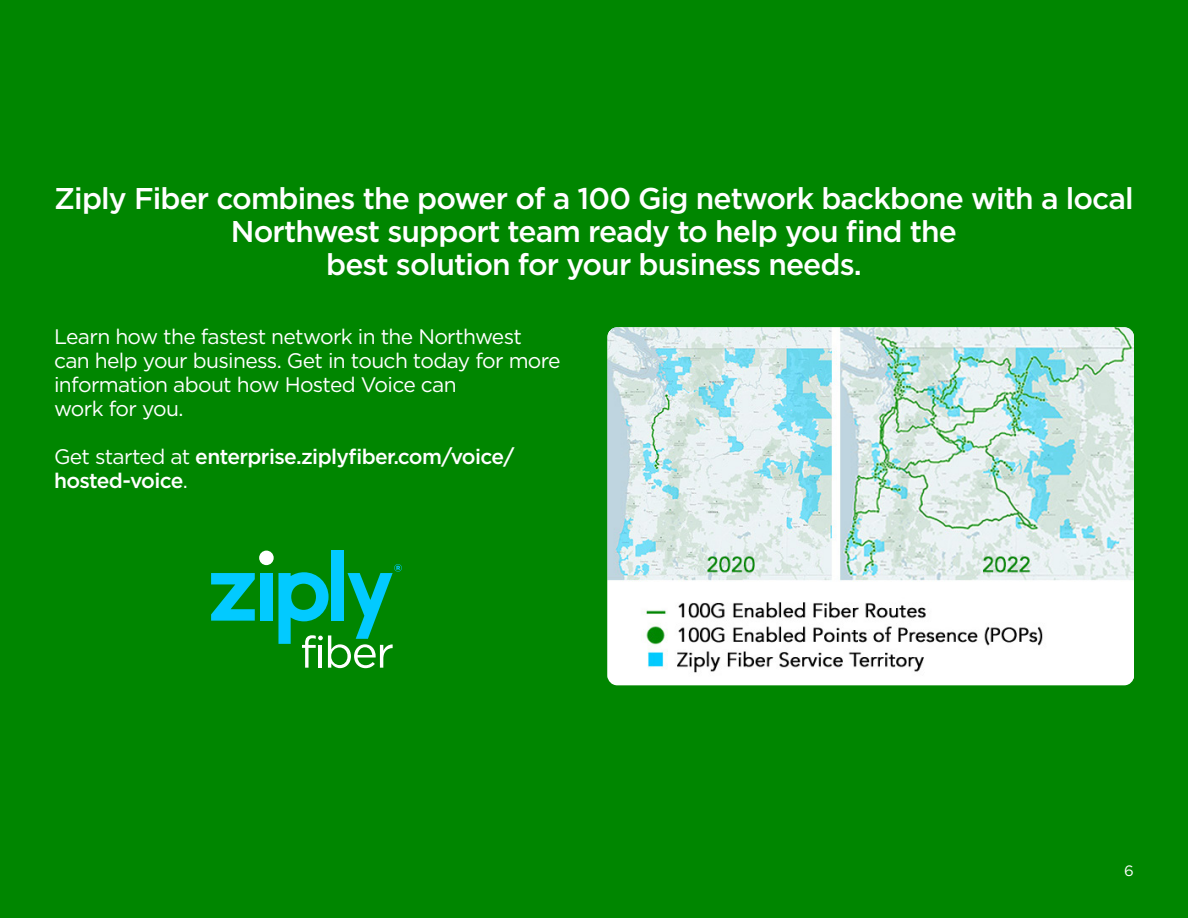
<style>
.page{position:relative;width:1188px;height:918px;background:#008600}
.page>*{position:absolute;margin:0;border:0;box-sizing:border-box;transform-origin:0 0}
.t1{font:500 30px/33px "Gotham";letter-spacing:-.03em;color:#fff;text-align:center}
.t2{font:21px/24px "Gotham";letter-spacing:-.03em;color:#fff}
.t3{font:500 21px/24px "Gotham";letter-spacing:-.03em;color:#fff}
.t4{font:15px "Gotham";color:#fff}
.s1{font-weight:400}
</style>
<div class="page">
<svg style="left:211px;top:573px;width:44px;height:48px"></svg>
<div style="left:260px;top:573px;width:13px;height:48px;background:#02caff"></div>
<div style="left:332px;top:550px;width:12px;height:71px;background:#02caff"></div>
<div style="left:259px;top:551px;width:15px;height:14px;background:#fff;border-radius:50%"></div>
<svg style="left:278px;top:564px;width:124px;height:104px"></svg>
<img style="left:608px;top:327px;width:526px;height:352px">
<p class="t1" style="left:54px;top:181px;width:1081px">Ziply Fiber combines the power of a 100 Gig network backbone with a local<br>Northwest support team ready to help you find the<br>best solution for your business needs.</p>
<p class="t2" style="left:54px;top:324px;width:508px">Learn how the fastest network in the Northwest can help your business. Get in touch today for more information about how Hosted Voice can<br>work for you.</p>
<p class="t3" style="left:54px;top:444px;width:462px"><span class="s1">Get started at</span> enterprise.ziplyfiber.com/voice/ hosted-voice<span class="s1">.</span></p>
<p class="t4" style="left:1124px;top:861px;width:11px">6</p>
</div>
